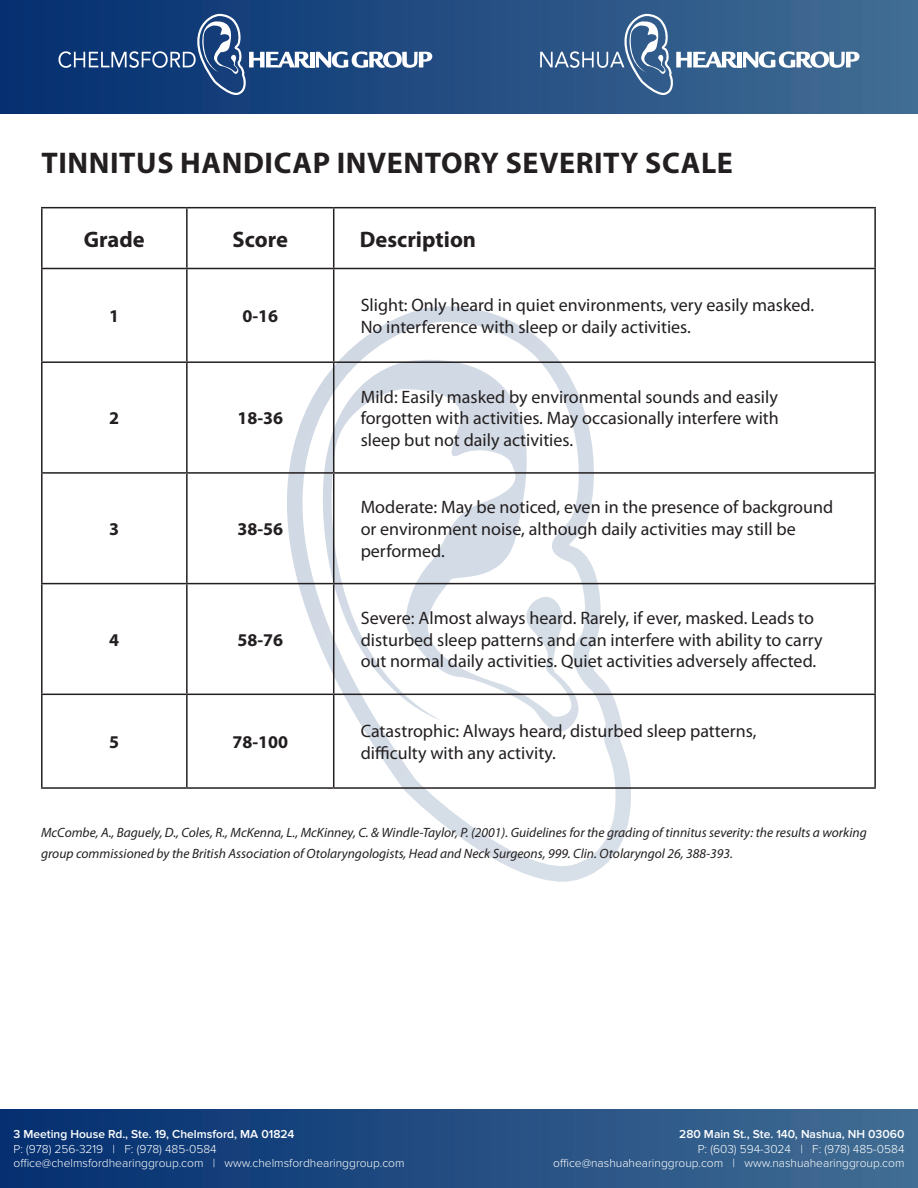
<style>
.page{position:relative;width:918px;height:1188px;background:#fff}
.page>*{position:absolute;margin:0;border:0;box-sizing:border-box;transform-origin:0 0}
.t1{font:700 30px "Myriad Pro";letter-spacing:.02em;color:#231f20}
.t2{font:700 22.5px "Myriad Pro";color:#231f20}
.t3{font:18px/21.6px "Myriad Pro";color:#231f20}
.t4{font:700 18px "Myriad Pro";color:#231f20}
.t5{font:italic 13.5px/21px "Myriad Pro";color:#231f20}
.t6{font:300 12px/14.4px "Proxima Nova";color:#fff}
.t7{font:600 12px "Proxima Nova";color:#fff}
</style>
<div class="page">
<div style="left:0;top:0;width:918px;height:113px;background:linear-gradient(to right,#042f71,#426d94)"></div>
<div style="left:0;top:1109px;width:918px;height:79px;background:linear-gradient(to right,#042e71,#426d94)"></div>
<hr style="left:310px;top:52px;width:4px;height:15px;background:#fff">
<svg style="left:316px;top:52px;width:116px;height:16px"></svg>
<svg style="left:59px;top:14px;width:251px;height:81px;background:#284f85"></svg>
<div style="left:737px;top:52px;width:5px;height:15px;background:#fff"></div>
<svg style="left:743px;top:52px;width:116px;height:16px"></svg>
<svg style="left:540px;top:14px;width:197px;height:81px;background:#466c96"></svg>
<svg style="left:285px;top:305px;width:348px;height:577px"></svg>
<hr style="left:41px;top:207px;width:146px;height:1px;background:#231f20">
<hr style="left:41px;top:208px;width:2px;height:60px;background:#231f20">
<hr style="left:187px;top:207px;width:147px;height:1px;background:#231f20">
<hr style="left:186px;top:208px;width:2px;height:60px;background:#231f20">
<hr style="left:334px;top:207px;width:542px;height:1px;background:#231f20">
<hr style="left:333px;top:208px;width:1px;height:60px;background:#231f20">
<hr style="left:874px;top:208px;width:2px;height:60px;background:#231f20">
<hr style="left:41px;top:268px;width:146px;height:1px;background:#231f20">
<hr style="left:41px;top:269px;width:2px;height:92px;background:#231f20">
<hr style="left:187px;top:268px;width:147px;height:1px;background:#231f20">
<hr style="left:186px;top:269px;width:2px;height:92px;background:#231f20">
<hr style="left:334px;top:268px;width:542px;height:1px;background:#231f20">
<hr style="left:333px;top:269px;width:1px;height:92px;background:#231f20">
<hr style="left:874px;top:269px;width:2px;height:92px;background:#231f20">
<hr style="left:41px;top:361px;width:146px;height:2px;background:#231f20">
<hr style="left:41px;top:363px;width:2px;height:109px;background:#231f20">
<hr style="left:187px;top:361px;width:147px;height:2px;background:#231f20">
<hr style="left:186px;top:363px;width:2px;height:109px;background:#231f20">
<hr style="left:334px;top:361px;width:542px;height:2px;background:#231f20">
<hr style="left:333px;top:363px;width:1px;height:109px;background:#231f20">
<hr style="left:874px;top:363px;width:2px;height:109px;background:#231f20">
<hr style="left:41px;top:472px;width:146px;height:2px;background:#231f20">
<hr style="left:41px;top:474px;width:2px;height:109px;background:#231f20">
<hr style="left:187px;top:472px;width:147px;height:2px;background:#231f20">
<hr style="left:186px;top:474px;width:2px;height:109px;background:#231f20">
<hr style="left:334px;top:472px;width:542px;height:2px;background:#231f20">
<hr style="left:333px;top:474px;width:1px;height:109px;background:#231f20">
<hr style="left:874px;top:474px;width:2px;height:109px;background:#231f20">
<hr style="left:41px;top:583px;width:146px;height:1px;background:#231f20">
<hr style="left:41px;top:584px;width:2px;height:110px;background:#231f20">
<hr style="left:187px;top:583px;width:147px;height:1px;background:#231f20">
<hr style="left:186px;top:584px;width:2px;height:110px;background:#231f20">
<hr style="left:334px;top:583px;width:542px;height:1px;background:#231f20">
<hr style="left:333px;top:584px;width:1px;height:110px;background:#231f20">
<hr style="left:874px;top:584px;width:2px;height:110px;background:#231f20">
<hr style="left:41px;top:694px;width:146px;height:1px;background:#231f20">
<hr style="left:41px;top:695px;width:2px;height:92px;background:#231f20">
<hr style="left:187px;top:694px;width:147px;height:1px;background:#231f20">
<hr style="left:186px;top:695px;width:2px;height:92px;background:#231f20">
<hr style="left:334px;top:694px;width:542px;height:1px;background:#231f20">
<hr style="left:333px;top:695px;width:1px;height:92px;background:#231f20">
<hr style="left:874px;top:695px;width:2px;height:92px;background:#231f20">
<hr style="left:41px;top:787px;width:146px;height:2px;background:#231f20">
<hr style="left:187px;top:787px;width:147px;height:2px;background:#231f20">
<hr style="left:334px;top:787px;width:542px;height:2px;background:#231f20">
<p class="t1" style="left:41px;top:143px;width:693px">TINNITUS HANDICAP INVENTORY SEVERITY SCALE</p>
<p class="t2" style="left:84px;top:224px;width:62px">Grade</p>
<p class="t2" style="left:233px;top:224px;width:57px">Score</p>
<p class="t2" style="left:360px;top:224px;width:118px">Description</p>
<p class="t4" style="left:109px;top:304px;width:11px">1</p>
<p class="t4" style="left:242px;top:304px;width:37px">0-16</p>
<p class="t3" style="left:361px;top:294px;width:455px">Slight: Only heard in quiet environments, very easily masked.<br>No interference with sleep or daily activities.</p>
<p class="t4" style="left:109px;top:407px;width:11px">2</p>
<p class="t4" style="left:237px;top:407px;width:47px">18-36</p>
<p class="t4" style="left:109px;top:517px;width:11px">3</p>
<p class="t4" style="left:237px;top:517px;width:47px">38-56</p>
<p class="t4" style="left:109px;top:628px;width:11px">4</p>
<p class="t4" style="left:237px;top:628px;width:47px">58-76</p>
<p class="t3" style="left:361px;top:386px;width:420px;text-align:justify">Mild: Easily masked by environmental sounds and easily forgotten with activities. May occasionally interfere with sleep but not daily activities.</p>
<p class="t3" style="left:361px;top:496px;width:474px">Moderate: May be noticed, even in the presence of background or environment noise, although daily activities may still be performed.</p>
<p class="t3" style="left:361px;top:607px;width:464px">Severe: Almost always heard. Rarely, if ever, masked. Leads to disturbed sleep patterns and can interfere with ability to carry out normal daily activities. Quiet activities adversely affected.</p>
<p class="t4" style="left:109px;top:730px;width:11px">5</p>
<p class="t4" style="left:232px;top:730px;width:57px">78-100</p>
<p class="t3" style="left:361px;top:720px;width:397px">Catastrophic: Always heard, disturbed sleep patterns, difficulty with any activity.</p>
<p class="t5" style="left:41px;top:822px;width:827px">McCombe, A., Baguely, D., Coles, R., McKenna, L., McKinney, C. &amp; Windle-Taylor, P. (2001). Guidelines for the grading of tinnitus severity: the results a working group commissioned by the British Association of Otolaryngologists, Head and Neck Surgeons, 999. Clin. Otolaryngol 26, 388-393.</p>
<p class="t7" style="left:14px;top:1127px;width:283px">3 Meeting House Rd., Ste. 19, Chelmsford, MA 01824</p>
<p class="t6" style="left:14px;top:1142px;width:393px">P: (978) 256-3219 | F: (978) 485-0584 office@chelmsfordhearinggroup.com | www.chelmsfordhearinggroup.com</p>
<p class="t7" style="left:679px;top:1127px;width:227px">280 Main St., Ste. 140, Nashua, NH 03060</p>
<p class="t6" style="left:553px;top:1142px;width:353px;text-align:right">P: (603) 594-3024 | F: (978) 485-0584 office@nashuahearinggroup.com | www.nashuahearinggroup.com</p>
</div>
